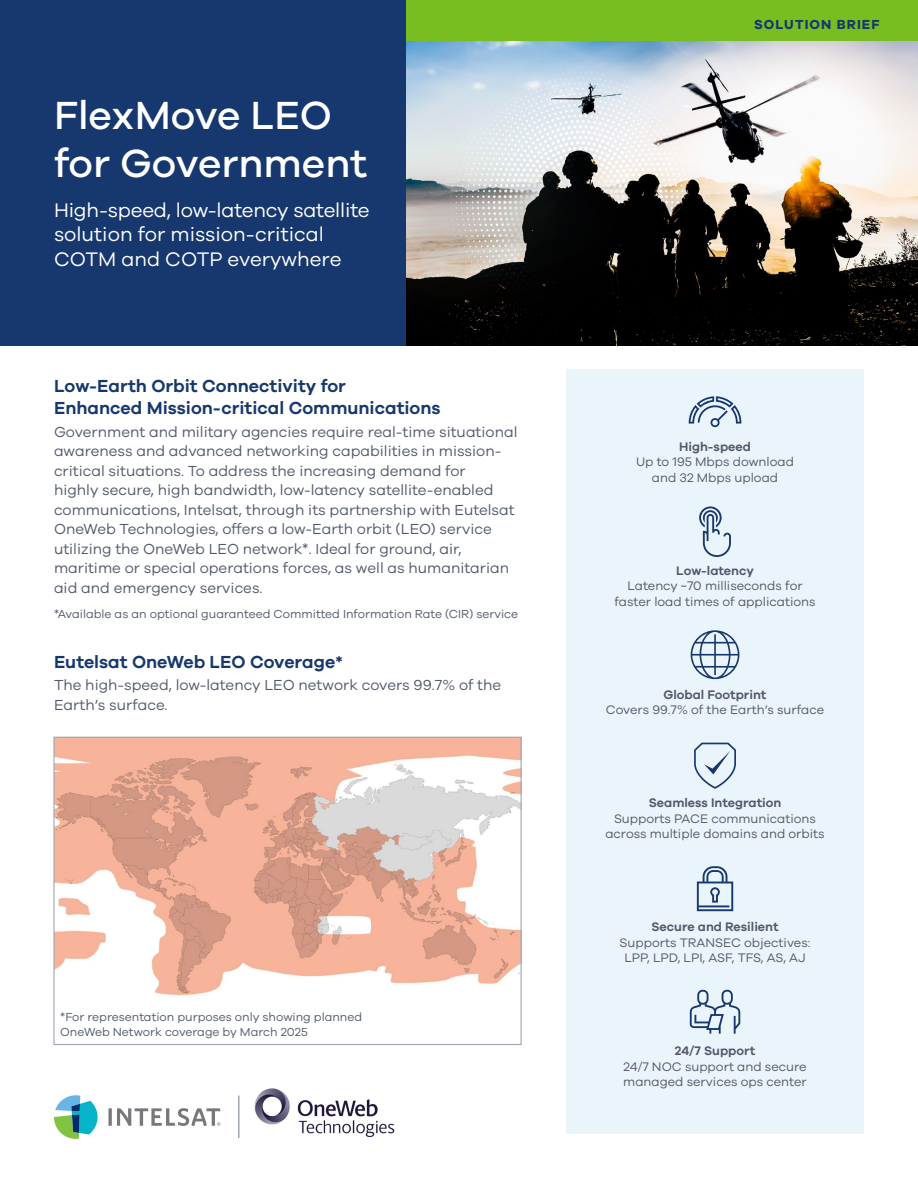
<style>
.page{position:relative;width:918px;height:1188px;background:#fff}
.page>*{position:absolute;margin:0;border:0;box-sizing:border-box;transform-origin:0 0}
.Headline-20pt{font:500 40.5px/48.6px "Galano Grotesque";color:#fff}
.Headline-20pt-2{font:20.25px/24.8px "Galano Grotesque";color:#fff}
.Sub_heads{font:600 18px/22.5px "Galano Grotesque";color:#17386e}
.Body_Text{font:15px/19.5px "Galano Grotesque";color:#515a6c}
.BU_designation{font:700 13.5px "Galano Grotesque";letter-spacing:.08em;color:#17386e}
.SUB_SUBheading{font:12.75px/15.3px "Galano Grotesque";color:#515a6c;text-align:center}
.Footnotes{font:12px/15px "Galano Grotesque";color:#515a6c}
.s1{font-size:16.5px}
.s2{font-weight:600}
</style>
<div class="page">
<div style="left:566px;top:369px;width:298px;height:765px;background:#e9f4fb"></div>
<img style="left:55px;top:739px;width:465px;height:257px">
<div style="left:53px;top:737px;width:469px;height:308px;border:1px solid #9ea6b4"></div>
<div style="left:0;top:0;width:918px;height:346px;background:#17386e"></div>
<img style="left:407px;top:40px;width:511px;height:306px">
<div style="left:407px;top:0;width:511px;height:40px;background:#78be21"></div>
<svg style="left:54px;top:1095px;width:44px;height:44px"></svg>
<svg style="left:108px;top:1108px;width:113px;height:18px"></svg>
<hr style="left:238px;top:1096px;width:2px;height:42px;background:#9ea6b4">
<img style="left:254px;top:1088px;width:141px;height:50px">
<svg style="left:691px;top:630px;width:48px;height:49px"></svg>
<svg style="left:694px;top:743px;width:42px;height:46px"></svg>
<svg style="left:697px;top:866px;width:36px;height:45px"></svg>
<svg style="left:690px;top:990px;width:50px;height:44px"></svg>
<svg style="left:689px;top:396px;width:52px;height:31px"></svg>
<svg style="left:699px;top:506px;width:32px;height:51px"></svg>
<p class="Headline-20pt" style="left:54px;top:90px;width:315px">FlexMove LEO for Government</p>
<p class="Headline-20pt-2" style="left:54px;top:197px;width:317px">High-speed, low-latency satellite solution for mission-critical<br>COTM and COTP everywhere</p>
<p class="Sub_heads" style="left:54px;top:374px;width:388px">Low-Earth Orbit Connectivity for<br>Enhanced Mission-critical Communications</p>
<p class="Body_Text" style="left:54px;top:421px;width:465px">Government and military agencies require real-time situational awareness and advanced networking capabilities in mission&shy;critical situations. To address the increasing demand for<br>highly secure, high bandwidth, low-latency satellite-enabled communications, Intelsat, through its partnership with Eutelsat OneWeb Technologies, offers a low-Earth orbit (LEO) service utilizing the OneWeb LEO network*. Ideal for ground, air, maritime or special operations forces, as well as humanitarian aid and emergency services.</p>
<p class="Footnotes" style="left:54px;top:606px;width:466px">*Available as an optional guaranteed Committed Information Rate (CIR) service</p>
<p class="Sub_heads" style="left:54px;top:650px;width:290px">Eutelsat OneWeb LEO Coverage<span class="s1">*</span></p>
<p class="Body_Text" style="left:54px;top:675px;width:449px">The high-speed, low-latency LEO network covers 99.7% of the<br>Earth’s surface.</p>
<p class="Footnotes" style="left:60px;top:1009px;width:303px">*For representation purposes only showing planned<br>OneWeb Network coverage by March 2025</p>
<p class="BU_designation" style="left:754px;top:16px;width:127px">SOLUTION BRIEF</p>
<p class="SUB_SUBheading" style="left:636px;top:439px;width:160px"><span class="s2">High-speed<br></span>Up to 195 Mbps download and 32 Mbps upload</p>
<p class="SUB_SUBheading" style="left:614px;top:563px;width:203px"><span class="s2">Low-latency<br></span>Latency ~70 milliseconds for faster load times of applications</p>
<p class="SUB_SUBheading" style="left:606px;top:687px;width:220px"><span class="s2">Global Footprint<br></span>Covers 99.7% of the Earth’s surface</p>
<p class="SUB_SUBheading" style="left:605px;top:795px;width:221px"><span class="s2">Seamless Integration<br></span>Supports PACE communications across multiple domains and orbits</p>
<p class="SUB_SUBheading" style="left:620px;top:919px;width:192px"><span class="s2">Secure and Resilient<br></span>Supports TRANSEC objectives:<br>LPP, LPD, LPI, ASF, TFS, AS, AJ</p>
<p class="SUB_SUBheading" style="left:623px;top:1043px;width:185px"><span class="s2">24/7 Support<br></span>24/7 NOC support and secure managed services ops center</p>
</div>
